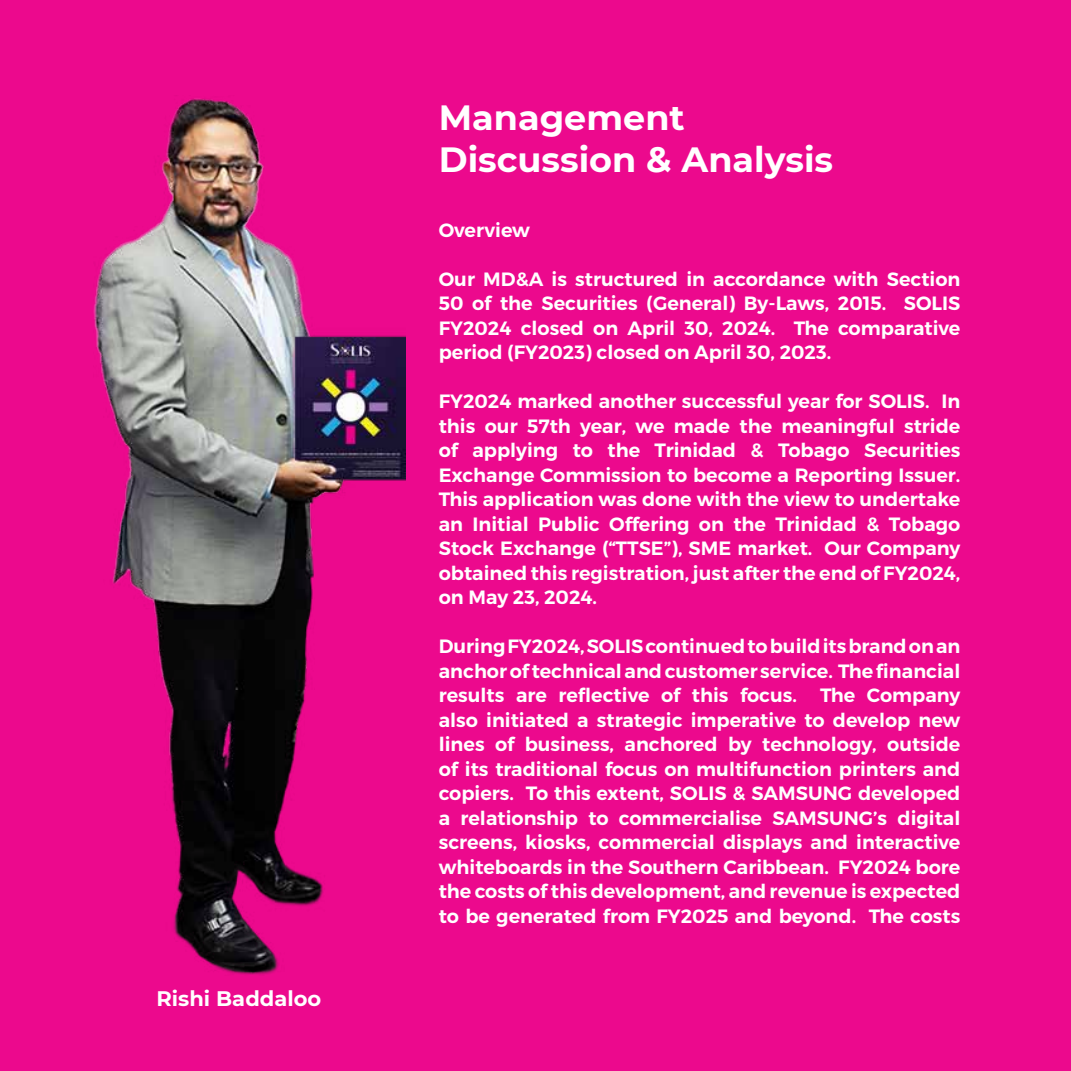
<style>
.page{position:relative;width:1071px;height:1071px;background:#ec098d}
.page>*{position:absolute;margin:0;border:0;box-sizing:border-box;transform-origin:0 0}
.t1{font:700 35px/42px "Montserrat";color:#fff}
.t2{font:700 21px "Montserrat";color:#fff}
.t3{font:600 19.25px/24.5px "Montserrat";color:#fff;text-align:justify}
</style>
<div class="page">
<img style="left:94px;top:96px;width:312px;height:879px">
<p class="t2" style="left:157px;top:984px;width:166px">Rishi Baddaloo</p>
<h1 class="t1" style="left:439px;top:94px;width:396px">Management<br>Discussion &amp; Analysis</h1>
<p class="t3" style="left:439px;top:218px;width:93px">Overview</p>
<p class="t3" style="left:439px;top:267px;width:523px">Our MD&amp;A is structured in accordance with Section 50 of the Securities (General) By-Laws, 2015. SOLIS FY2024 closed on April 30, 2024. The comparative period (FY2023) closed on April 30, 2023.</p>
<p class="t3" style="left:439px;top:389px;width:523px">FY2024 marked another successful year for SOLIS. In this our 57th year, we made the meaningful stride of applying to the Trinidad &amp; Tobago Securities Exchange Commission to become a Reporting Issuer.<br>This application was done with the view to undertake an Initial Public Offering on the Trinidad &amp; Tobago Stock Exchange (“TTSE”), SME market. Our Company obtained this registration, just after the end of FY2024, on May 23, 2024.</p>
<p class="t3" style="left:439px;top:634px;width:523px">During FY2024, SOLIS continued to build its brand on an anchor of technical and customer service. The financial results are reflective of this focus. The Company also initiated a strategic imperative to develop new lines of business, anchored by technology, outside of its traditional focus on multifunction printers and copiers. To this extent, SOLIS &amp; SAMSUNG developed a relationship to commercialise SAMSUNG’s digital screens, kiosks, commercial displays and interactive whiteboards in the Southern Caribbean. FY2024 bore the costs of this development, and revenue is expected to be generated from FY2025 and beyond. The costs</p>
</div>
